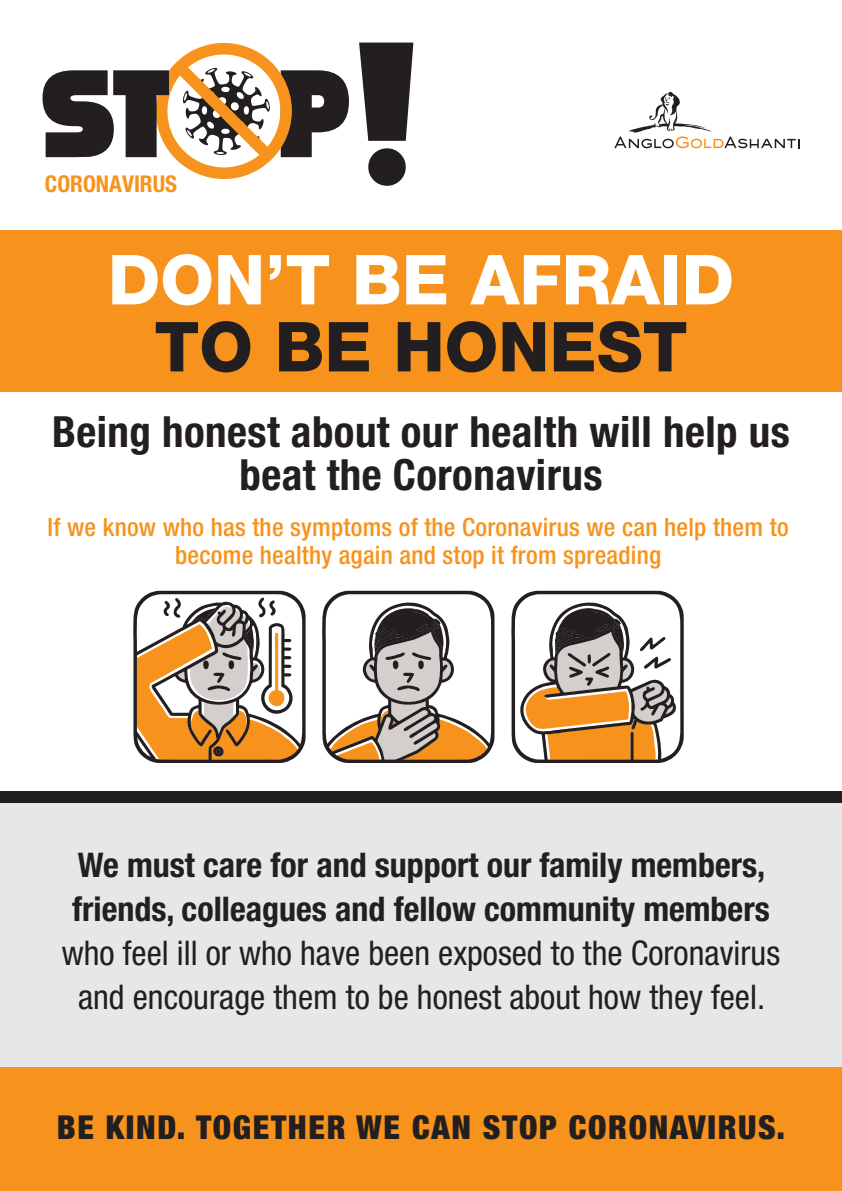
<style>
.page{position:relative;width:842px;height:1191px;background:#fff}
.page>*{position:absolute;margin:0;border:0;box-sizing:border-box;transform-origin:0 0}
.Body_copy_2019{font:800 69px/67px "Helvetica Neue";color:#fff;text-align:center}
.Body_copy_2019-2{font:700 condensed 43px/43px "Helvetica Neue";letter-spacing:.01em;color:#231f20;text-align:center}
.Body_copy_2019-3{font:condensed 34px/44px "Helvetica Neue";color:#231f20;text-align:center}
.Body_copy_2019-4{font:900 condensed 33px "Helvetica Neue";letter-spacing:.05em;color:#231f20}
.Body_copy_2019-5{font:500 condensed 25.2px/28.8px "Helvetica Neue";letter-spacing:.01em;color:#f7931d;text-align:center}
.t1{font:700 condensed 23.1px "Helvetica Neue";color:#f7931d}
.s1{color:#231f20}
.s2{font-weight:700}
</style>
<div class="page">
<div style="left:0;top:795px;width:842px;height:297px;background:#e6e7e9"></div>
<svg style="left:614px;top:92px;width:185px;height:56px"></svg>
<svg style="left:359px;top:43px;width:54px;height:143px"></svg>
<svg style="left:43px;top:43px;width:306px;height:136px"></svg>
<div style="left:0;top:231px;width:842px;height:161px;background:#f7931d"></div>
<div style="left:0;top:1067px;width:842px;height:124px;background:#f7931d"></div>
<div style="left:0;top:791px;width:842px;height:11px;background:#231f20"></div>
<svg style="left:133px;top:590px;width:173px;height:173px"></svg>
<svg style="left:322px;top:590px;width:173px;height:173px"></svg>
<svg style="left:511px;top:590px;width:173px;height:173px"></svg>
<p class="t1" style="left:45px;top:170px;width:134px">CORONAVIRUS</p>
<p class="Body_copy_2019" style="left:108px;top:246px;width:628px">DON’T BE AFRAID<br><span class="s1">TO BE HONEST</span></p>
<p class="Body_copy_2019-2" style="left:52px;top:410px;width:739px">Being honest about our health will help us beat the Coronavirus</p>
<p class="Body_copy_2019-5" style="left:48px;top:512px;width:742px">If we know who has the symptoms of the Coronavirus we can help them to become healthy again and stop it from spreading</p>
<p class="Body_copy_2019-3" style="left:62px;top:842px;width:720px"><span class="s2">We must care for and support our family members, friends, colleagues and fellow community members </span>who feel ill or who have been exposed to the Coronavirus and encourage them to be honest about how they feel.</p>
<p class="Body_copy_2019-4" style="left:57px;top:1107px;width:729px">BE KIND. TOGETHER WE CAN STOP CORONAVIRUS.</p>
</div>
